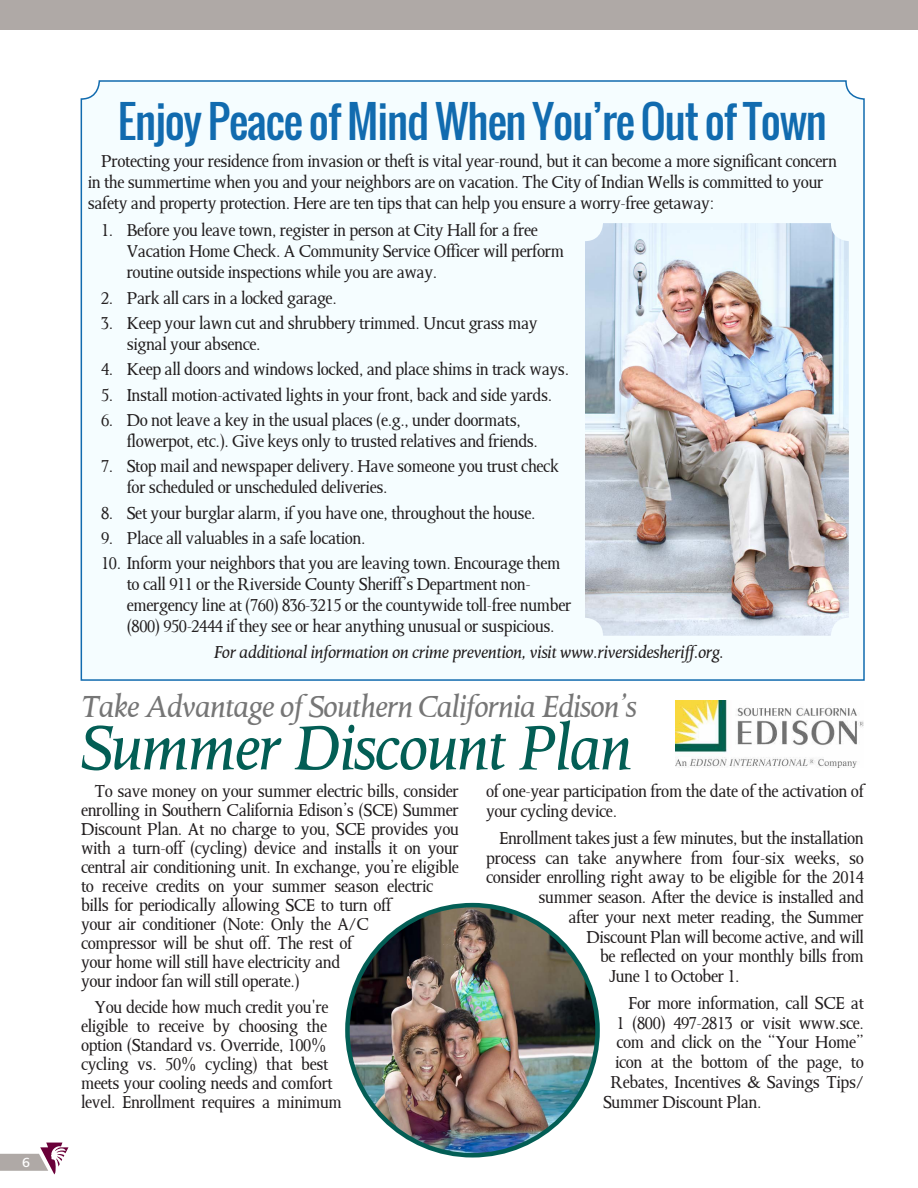
<style>
.page{position:relative;width:918px;height:1188px;background:#fff}
.page>*{position:absolute;margin:0;border:0;box-sizing:border-box;transform-origin:0 0}
.Article_Body{font:italic 70.5px "Octavian";letter-spacing:-.025em;color:#035e55}
.Article_Body-2{font:43.5px "Oswald";letter-spacing:-.025em;color:#116baf}
.Article_Body-3{font:italic 34.5px "Octavian";letter-spacing:-.025em;color:#767676}
.Article_Body-4{font:19.5px/18.9px "Octavian";letter-spacing:-.02em;color:#231f20}
.Article_Body-5{font:italic 19.5px "Octavian";letter-spacing:-.02em;color:#231f20}
.Headlines{font:13.5px "Formata";color:#fff}
</style>
<div class="page">
<svg style="left:0;top:1143px;width:68px;height:32px"></svg>
<div style="left:80px;top:80px;width:785px;height:601px;background:#f5fdff"></div>
<img style="left:585px;top:223px;width:264px;height:413px">
<div style="left:0;top:0;width:918px;height:29px;background:#afa9a6"></div>
<img style="left:348px;top:905px;width:250px;height:248px">
<img style="left:675px;top:700px;width:189px;height:67px">
<p class="Headlines" style="left:22px;top:1154px;width:9px">6</p>
<p class="Article_Body-2" style="left:118px;top:89px;width:711px">Enjoy Peace of Mind When You’re Out of Town</p>
<p class="Article_Body-4" style="left:88px;top:150px;width:751px;line-height:21px;text-indent:14px">Protecting your residence from invasion or theft is vital year-round, but it can become a more significant concern in the summertime when you and your neighbors are on vacation. The City of Indian Wells is committed to your safety and property protection. Here are ten tips that can help you ensure a worry-free getaway:</p>
<p class="Article_Body-4" style="left:127px;top:219px;width:439px;line-height:21px;text-indent:-26px">1. Before you leave town, register in person at City Hall for a free<br>Vacation Home Check. A Community Service Officer will perform routine outside inspections while you are away.</p>
<p class="Article_Body-4" style="left:101px;top:288px;width:237px">2. Park all cars in a locked garage.</p>
<p class="Article_Body-4" style="left:127px;top:312px;width:412px;line-height:21px;text-indent:-26px">3. Keep your lawn cut and shrubbery trimmed. Uncut grass may signal your absence.</p>
<p class="Article_Body-4" style="left:101px;top:359px;width:469px">4. Keep all doors and windows locked, and place shims in track ways.</p>
<p class="Article_Body-4" style="left:101px;top:385px;width:453px">5. Install motion-activated lights in your front, back and side yards.</p>
<p class="Article_Body-4" style="left:127px;top:409px;width:413px;line-height:21px;text-indent:-26px">6. Do not leave a key in the usual places (e.g., under doormats, flowerpot, etc.). Give keys only to trusted relatives and friends.</p>
<p class="Article_Body-4" style="left:127px;top:455px;width:434px;line-height:21px;text-indent:-26px">7. Stop mail and newspaper delivery. Have someone you trust check for scheduled or unscheduled deliveries.</p>
<p class="Article_Body-4" style="left:101px;top:503px;width:436px">8. Set your burglar alarm, if you have one, throughout the house.</p>
<p class="Article_Body-4" style="left:101px;top:528px;width:266px">9. Place all valuables in a safe location.</p>
<p class="Article_Body-4" style="left:127px;top:552px;width:446px;line-height:21px;text-indent:-26px">10. Inform your neighbors that you are leaving town. Encourage them to call 911 or the Riverside County Sheriff’s Department non&shy;emergency line at (760) 836-3215 or the countywide toll-free number (800) 950-2444 if they see or hear anything unusual or suspicious.</p>
<p class="Article_Body-5" style="left:214px;top:640px;width:512px">For additional information on crime prevention, visit www.riversidesheriff.org.</p>
<p class="Article_Body-3" style="left:81px;top:685px;width:558px">Take Advantage of Southern California Edison’s</p>
<p class="Article_Body" style="left:81px;top:705px;width:553px">Summer Discount Plan</p>
<p class="Article_Body-4" style="left:81px;top:782px;width:380px;text-indent:14px">To save money on your summer electric bills, consider enrolling in Southern California Edison’s (SCE) Summer Discount Plan. At no charge to you, SCE provides you with a turn-off (cycling) device and installs it on your central air conditioning unit. In exchange, you’re eligible to receive credits on your summer season electric bills for periodically allowing SCE to turn off<br>your air conditioner (Note: Only the A/C<br>compressor will be shut off. The rest of<br>your home will still have electricity and<br>your indoor fan will still operate.)</p>
<p class="Article_Body-4" style="left:81px;top:997px;width:262px;text-indent:14px">You decide how much credit you're eligible to receive by choosing the option (Standard vs. Override, 100% cycling vs. 50% cycling) that best meets your cooling needs and comfort level. Enrollment requires a minimum</p>
<p class="Article_Body-4" style="left:486px;top:781px;width:379px;line-height:19.8px">of one-year participation from the date of the activation of your cycling device.</p>
<p class="Article_Body-4" style="left:500px;top:828px;width:366px">Enrollment takes just a few minutes, but the installation</p>
<p class="Article_Body-4" style="left:486px;top:848px;width:380px">process can take anywhere from four-six weeks, so</p>
<p class="Article_Body-4" style="left:486px;top:867px;width:379px">consider enrolling right away to be eligible for the 2014</p>
<p class="Article_Body-4" style="left:538px;top:887px;width:327px">summer season. After the device is installed and</p>
<p class="Article_Body-4" style="left:568px;top:907px;width:297px">after your next meter reading, the Summer</p>
<p class="Article_Body-4" style="left:586px;top:927px;width:279px">Discount Plan will become active, and will</p>
<p class="Article_Body-4" style="left:600px;top:947px;width:265px">be reflected on your monthly bills from</p>
<p class="Article_Body-4" style="left:609px;top:966px;width:132px">June 1 to October 1.</p>
<p class="Article_Body-4" style="left:628px;top:993px;width:237px">For more information, call SCE at</p>
<p class="Article_Body-4" style="left:616px;top:1013px;width:249px">1 (800) 497-2813 or visit www.sce.</p>
<p class="Article_Body-4" style="left:616px;top:1032px;width:249px">com and click on the “Your Home”</p>
<p class="Article_Body-4" style="left:615px;top:1052px;width:250px">icon at the bottom of the page, to</p>
<p class="Article_Body-4" style="left:610px;top:1072px;width:255px">Rebates, Incentives &amp; Savings Tips/</p>
<p class="Article_Body-4" style="left:603px;top:1092px;width:160px">Summer Discount Plan.</p>
</div>
